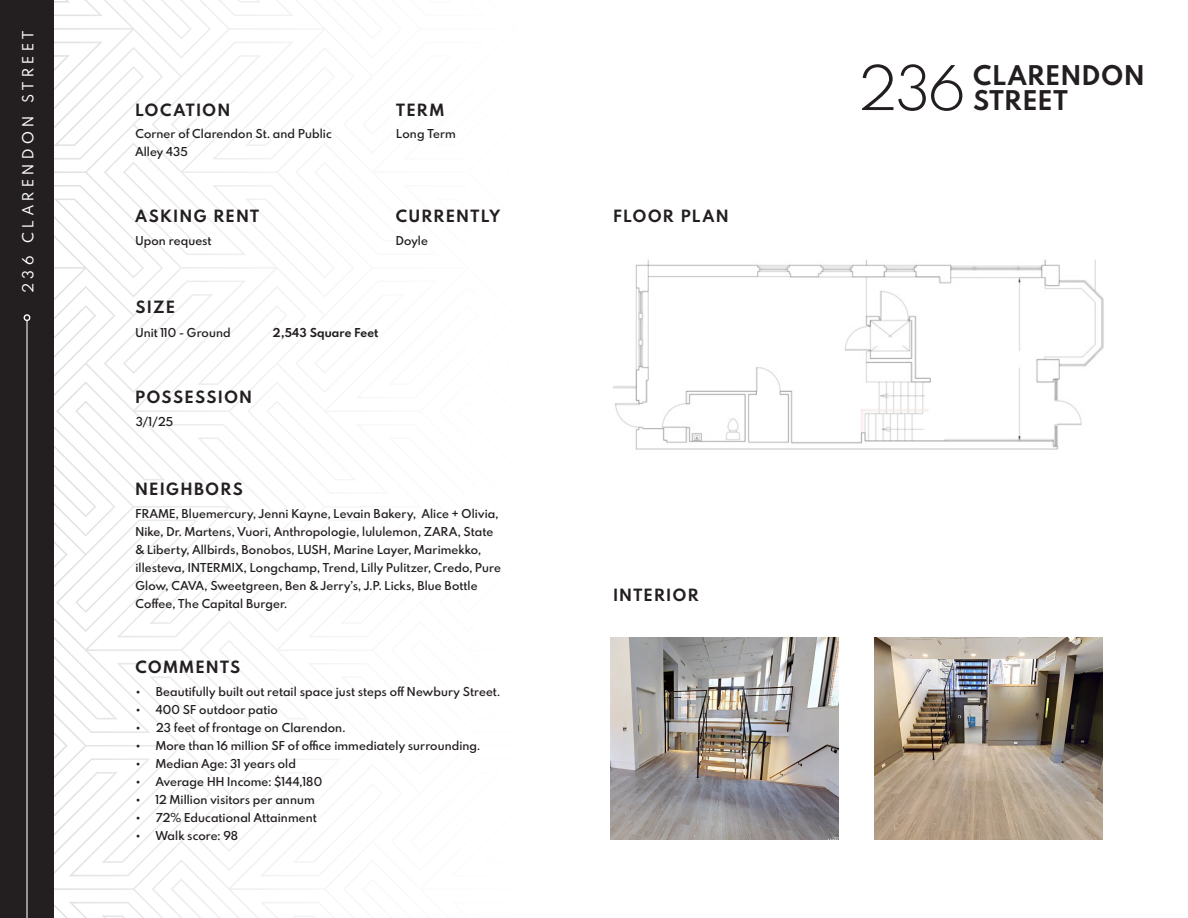
<style>
.page{position:relative;width:1188px;height:918px;background:#fff}
.page>*{position:absolute;margin:0;border:0;box-sizing:border-box;transform-origin:0 0}
.t1{font:300 60px "Spartan MB";color:#231f20}
.t2{font:700 26.55px "Spartan MB";letter-spacing:.05em;color:#231f20}
.Content_Text{font:700 16.5px "Spartan MB";letter-spacing:.105em;color:#231f20}
.Sub_Header_Text{font:15px "Spartan MB";letter-spacing:.31em;color:#fff}
.Content_Text-2{font:600 12px/18px "Spartan MB";letter-spacing:.01em;color:#231f20}
.Content_Text-3{font:700 12px "Spartan MB";letter-spacing:.015em;color:#231f20}
</style>
<div class="page">
<svg style="left:54px;top:0;width:254px;height:918px"></svg>
<div style="left:0;top:0;width:54px;height:918px;background:#231f20"></div>
<hr style="left:26px;top:320px;width:2px;height:598px;background:#fff">
<div style="left:24px;top:314px;width:6px;height:7px;border:1px solid #fff;border-radius:50%"></div>
<img style="left:613px;top:259px;width:491px;height:191px">
<img style="left:610px;top:638px;width:229px;height:202px">
<img style="left:874px;top:638px;width:229px;height:202px">
<div style="left:936px;top:316px;width:73px;height:76px;background:#fff"></div>
<p class="Sub_Header_Text" style="left:18px;top:293px;width:264px;rotate:-90deg">236 CLARENDON STREET</p>
<p class="Content_Text" style="left:135px;top:98px;width:96px">LOCATION</p>
<p class="Content_Text-2" style="left:135px;top:125px;width:198px">Corner of Clarendon St. and Public<br>Alley 435</p>
<p class="Content_Text" style="left:135px;top:205px;width:125px">ASKING RENT</p>
<p class="Content_Text-2" style="left:135px;top:231px;width:77px">Upon request</p>
<p class="Content_Text" style="left:396px;top:98px;width:49px">TERM</p>
<p class="Content_Text-2" style="left:396px;top:125px;width:61px">Long Term</p>
<p class="Content_Text" style="left:396px;top:205px;width:106px">CURRENTLY</p>
<p class="Content_Text-2" style="left:396px;top:231px;width:34px">Doyle</p>
<p class="Content_Text" style="left:135px;top:295px;width:41px">SIZE</p>
<p class="Content_Text-2" style="left:135px;top:323px;width:97px">Unit 110 - Ground</p>
<p class="Content_Text-3" style="left:273px;top:324px;width:107px">2,543 Square Feet</p>
<p class="Content_Text" style="left:135px;top:385px;width:118px">POSSESSION</p>
<p class="Content_Text-2" style="left:136px;top:412px;width:39px">3/1/25</p>
<p class="Content_Text" style="left:135px;top:478px;width:109px">NEIGHBORS</p>
<p class="Content_Text-2" style="left:135px;top:504px;width:367px">FRAME, Bluemercury, Jenni Kayne, Levain Bakery, Alice + Olivia, Nike, Dr. Martens, Vuori, Anthropologie, lululemon, ZARA, State &amp; Liberty, Allbirds, Bonobos, LUSH, Marine Layer, Marimekko, illesteva, INTERMIX, Longchamp, Trend, Lilly Pulitzer, Credo, Pure Glow, CAVA, Sweetgreen, Ben &amp; Jerry’s, J.P. Licks, Blue Bottle Coffee, The Capital Burger.</p>
<p class="Content_Text" style="left:135px;top:656px;width:106px">COMMENTS</p>
<p class="Content_Text-2" style="left:135px;top:682px;width:366px">• Beautifully built out retail space just steps off Newbury Street.</p>
<p class="Content_Text-2" style="left:135px;top:700px;width:144px">• 400 SF outdoor patio</p>
<p class="Content_Text-2" style="left:135px;top:718px;width:211px">• 23 feet of frontage on Clarendon.</p>
<p class="Content_Text-2" style="left:135px;top:736px;width:346px">• More than 16 million SF of office immediately surrounding.</p>
<p class="Content_Text-2" style="left:135px;top:754px;width:162px">• Median Age: 31 years old</p>
<p class="Content_Text-2" style="left:135px;top:772px;width:188px">• Average HH Income: $144,180</p>
<p class="Content_Text-2" style="left:135px;top:790px;width:181px">• 12 Million visitors per annum</p>
<p class="Content_Text-2" style="left:135px;top:808px;width:183px">• 72% Educational Attainment</p>
<p class="Content_Text-2" style="left:135px;top:826px;width:104px">• Walk score: 98</p>
<p class="Content_Text" style="left:613px;top:205px;width:116px">FLOOR PLAN</p>
<p class="Content_Text" style="left:613px;top:583px;width:87px">INTERIOR</p>
<p class="t1" style="left:858px;top:48px;width:110px">236</p>
<p class="t2" style="left:973px;top:57px;width:173px">CLARENDON</p>
<p class="t2" style="left:973px;top:82px;width:96px">STREET</p>
</div>
